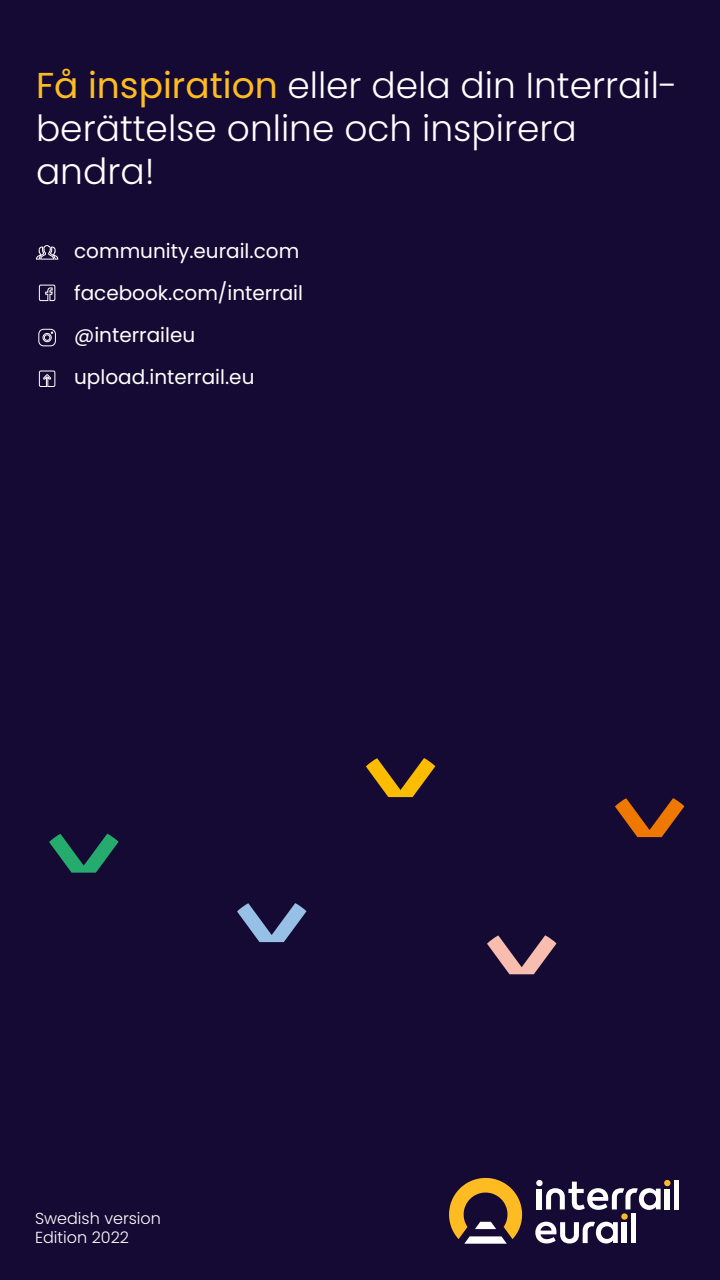
<style>
.page{position:relative;width:720px;height:1280px;background:#140a33}
.page>*{position:absolute;margin:0;border:0;box-sizing:border-box;transform-origin:0 0}
.t1{font:300 36px/43.2px "Poppins";color:#fff}
.t2{font:20px/42px "Poppins";color:#fff}
.t3{font:300 16px/19.2px "Poppins";color:#fff}
.s1{font-weight:400;color:#febc22}
</style>
<div class="page">
<svg style="left:449px;top:1178px;width:73px;height:66px"></svg>
<div style="left:674px;top:1180px;width:5px;height:29px;background:#fff"></div>
<div style="left:537px;top:1189px;width:5px;height:20px;background:#fff"></div>
<div style="left:536px;top:1180px;width:7px;height:6px;background:#fff;border-radius:50%"></div>
<svg style="left:546px;top:1180px;width:124px;height:30px"></svg>
<svg style="left:535px;top:1222px;width:83px;height:22px"></svg>
<div style="left:622px;top:1222px;width:5px;height:21px;background:#fff"></div>
<div style="left:631px;top:1214px;width:5px;height:29px;background:#fff"></div>
<svg style="left:621px;top:1213px;width:7px;height:7px"></svg>
<svg style="left:237px;top:903px;width:70px;height:39px"></svg>
<svg style="left:487px;top:935px;width:69px;height:39px"></svg>
<svg style="left:615px;top:798px;width:69px;height:39px"></svg>
<svg style="left:49px;top:834px;width:70px;height:39px"></svg>
<svg style="left:366px;top:758px;width:69px;height:39px"></svg>
<svg style="left:38px;top:284px;width:18px;height:18px"></svg>
<svg style="left:38px;top:328px;width:18px;height:19px"></svg>
<svg style="left:38px;top:370px;width:18px;height:17px"></svg>
<svg style="left:36px;top:245px;width:23px;height:15px"></svg>
<h1 class="t1" style="left:36px;top:64px;width:643px"><span class="s1">Få inspiration</span> eller dela din Interrail&shy;berättelse online och inspirera andra!</h1>
<p class="t2" style="left:74px;top:230px;width:230px">community.eurail.com facebook.com/interrail @interraileu upload.interrail.eu</p>
<p class="t3" style="left:35px;top:1209px;width:128px">Swedish version<br>Edition 2022</p>
</div>
